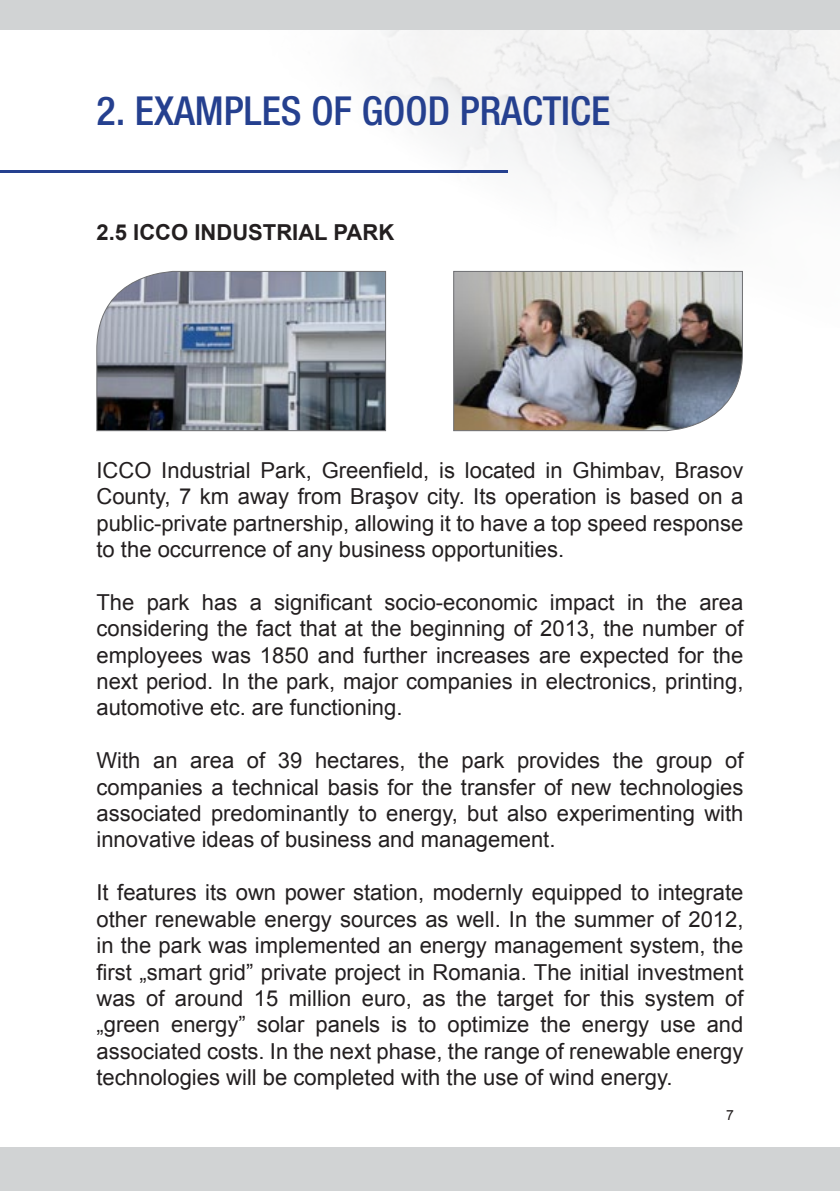
<style>
.page{position:relative;width:840px;height:1191px;background:#fff}
.page>*{position:absolute;margin:0;border:0;box-sizing:border-box;transform-origin:0 0}
.t1{font:500 condensed 40px "Helvetica Neue LT Pro";color:#25408f}
.t2{font:22px/26.4px "Arial";color:#231f20;text-align:justify}
.t3{font:700 22px "Arial";color:#231f20}
.t4{font:14px "Arial";color:#231f20}
</style>
<div class="page">
<img style="left:169px;top:30px;width:670px;height:298px">
<div style="left:0;top:0;width:839px;height:30px;background:#d1d3d4"></div>
<hr style="left:0;top:171px;width:506px;height:2px;background:#25408f">
<div style="left:0;top:1147px;width:839px;height:44px;background:#d1d3d4"></div>
<svg style="left:96px;top:271px;width:290px;height:160px;background:#858c97"></svg>
<img style="left:452px;top:271px;width:290px;height:160px">
<h1 class="t1" style="left:96px;top:87px;width:515px">2. EXAMPLES OF GOOD PRACTICE</h1>
<p class="t3" style="left:96px;top:218px;width:299px">2.5 ICCO INDUSTRIAL PARK</p>
<p class="t2" style="left:96px;top:457px;width:648px">ICCO Industrial Park, Greenfield, is located in Ghimbav, Brasov County, 7 km away from Braşov city. Its operation is based on a public-private partnership, allowing it to have a top speed response to the occurrence of any business opportunities.</p>
<p class="t2" style="left:96px;top:589px;width:648px">The park has a significant socio-economic impact in the area considering the fact that at the beginning of 2013, the number of employees was 1850 and further increases are expected for the next period. In the park, major companies in electronics, printing, automotive etc. are functioning.</p>
<p class="t2" style="left:96px;top:747px;width:648px">With an area of 39 hectares, the park provides the group of companies a technical basis for the transfer of new technologies associated predominantly to energy, but also experimenting with innovative ideas of business and management.</p>
<p class="t2" style="left:96px;top:879px;width:648px">It features its own power station, modernly equipped to integrate other renewable energy sources as well. In the summer of 2012, in the park was implemented an energy management system, the first „smart grid” private project in Romania. The initial investment was of around 15 million euro, as the target for this system of „green energy” solar panels is to optimize the energy use and associated costs. In the next phase, the range of renewable energy technologies will be completed with the use of wind energy.</p>
<p class="t4" style="left:725px;top:1105px;width:9px">7</p>
</div>
